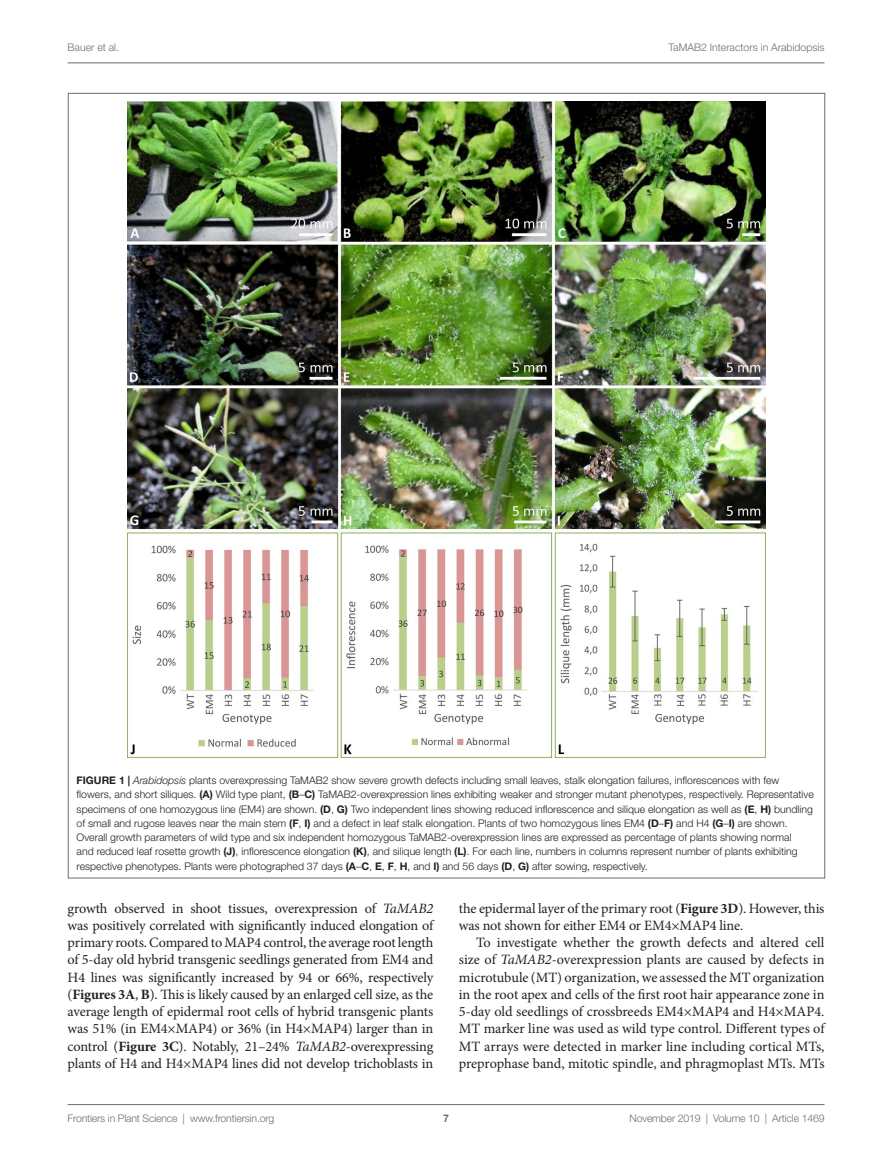
<style>
.page{position:relative;width:893px;height:1170px;background:#fff}
.page>*{position:absolute;margin:0;border:0;box-sizing:border-box;transform-origin:0 0}
.T{font:14.25px/17.2px "Minion Pro MTC";letter-spacing:-.01em;color:#231f20;text-align:justify}
.FC{font:300 10.5px/14.2px "Helvetica Neue LT Std";color:#231f20}
.t1{font:300 10.5px "Helvetica Neue LT Std";letter-spacing:-.015em;color:#6c6d70}
.t2{font:700 10.5px "Helvetica Neue LT Std";color:#6c6d70}
.s1{font-weight:700}
.s2{font-style:italic}
.s3{font-family:"Minion Pro";font-weight:700}
</style>
<div class="page">
<hr style="left:68px;top:63px;width:756px;height:1px;background:#6c6d70">
<hr style="left:68px;top:1104px;width:756px;height:1px;background:#6c6d70">
<img style="left:127px;top:102px;width:638px;height:655px">
<p class="t1" style="left:68px;top:41px;width:53px">Bauer et al.</p>
<p class="t1" style="left:669px;top:41px;width:157px">TaMAB2 Interactors in Arabidopsis</p>
<p class="FC" style="left:77px;top:773px;width:739px"><span class="s1">FIGURE 1 |</span> <span class="s2">Arabidopsis</span> plants overexpressing TaMAB2 show severe growth defects including small leaves, stalk elongation failures, inflorescences with few flowers, and short siliques. <span class="s1">(A)</span> Wild type plant, <span class="s1">(B</span>–<span class="s1">C)</span> TaMAB2-overexpression lines exhibiting weaker and stronger mutant phenotypes, respectively. Representative specimens of one homozygous line (EM4) are shown. <span class="s1">(D</span>, <span class="s1">G)</span> Two independent lines showing reduced inflorescence and silique elongation as well as <span class="s1">(E</span>, <span class="s1">H)</span> bundling of small and rugose leaves near the main stem <span class="s1">(F</span>, <span class="s1">I)</span> and a defect in leaf stalk elongation. Plants of two homozygous lines EM4 <span class="s1">(D</span>–<span class="s1">F)</span> and H4 <span class="s1">(G</span>–<span class="s1">I)</span> are shown.<br>Overall growth parameters of wild type and six independent homozygous TaMAB2-overexpression lines are expressed as percentage of plants showing normal<br>and reduced leaf rosette growth <span class="s1">(J)</span>, inflorescence elongation <span class="s1">(K)</span>, and silique length <span class="s1">(L)</span>. For each line, numbers in columns represent number of plants exhibiting respective phenotypes. Plants were photographed 37 days <span class="s1">(A</span>–<span class="s1">C</span>, <span class="s1">E</span>, <span class="s1">F</span>, <span class="s1">H</span>, and <span class="s1">I)</span> and 56 days <span class="s1">(D</span>, <span class="s1">G)</span> after sowing, respectively.</p>
<p class="T" style="left:68px;top:899px;width:367px">growth observed in shoot tissues, overexpression of <span class="s2">TaMAB2 </span>was positively correlated with significantly induced elongation of primary roots. Compared to MAP4 control, the average root length of 5-day old hybrid transgenic seedlings generated from EM4 and H4 lines was significantly increased by 94 or 66%, respectively (<span class="s3">Figures 3A</span>, <span class="s3">B</span>). This is likely caused by an enlarged cell size, as the average length of epidermal root cells of hybrid transgenic plants was 51% (in EM4×MAP4) or 36% (in H4×MAP4) larger than in control (<span class="s3">Figure 3C</span>). Notably, 21–24% <span class="s2">TaMAB2</span>-overexpressing plants of H4 and H4×MAP4 lines did not develop trichoblasts in</p>
<p class="T" style="left:459px;top:899px;width:367px">the epidermal layer of the primary root (<span class="s3">Figure 3D</span>). However, this was not shown for either EM4 or EM4×MAP4 line.</p>
<p class="T" style="left:459px;top:933px;width:367px;text-indent:17px">To investigate whether the growth defects and altered cell size of <span class="s2">TaMAB2</span>-overexpression plants are caused by defects in microtubule (MT) organization, we assessed the MT organization in the root apex and cells of the first root hair appearance zone in 5-day old seedlings of crossbreeds EM4×MAP4 and H4×MAP4.<br>MT marker line was used as wild type control. Different types of MT arrays were detected in marker line including cortical MTs, preprophase band, mitotic spindle, and phragmoplast MTs. MTs</p>
<p class="t1" style="left:68px;top:1111px;width:208px">Frontiers in Plant Science | www.frontiersin.org</p>
<p class="t1" style="left:629px;top:1111px;width:197px">November 2019 | Volume 10 | Article 1469</p>
<p class="t2" style="left:443px;top:1111px;width:7px">7</p>
</div>
